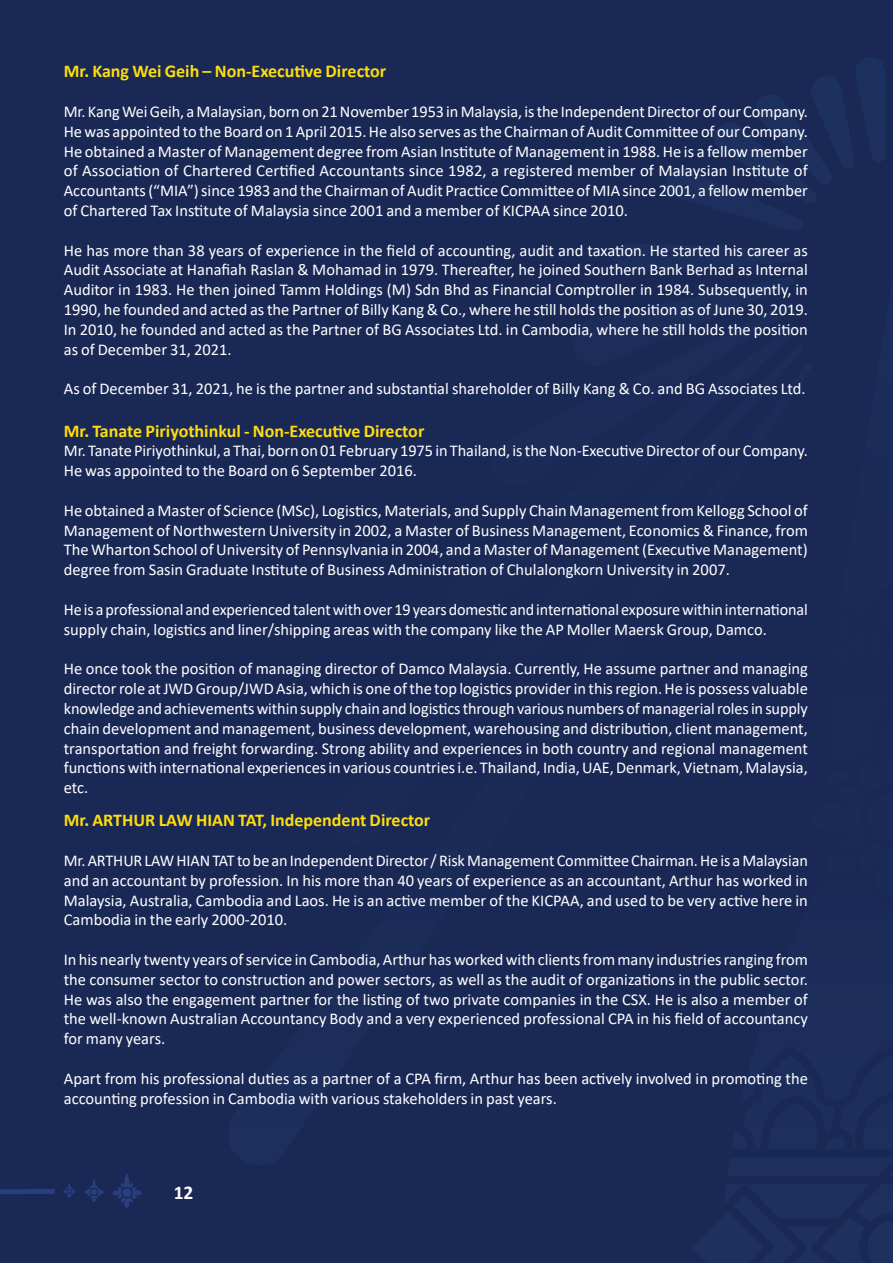
<style>
.page{position:relative;width:893px;height:1263px;background:#1a2855}
.page>*{position:absolute;margin:0;border:0;box-sizing:border-box;transform-origin:0 0}
.t1{font:700 19.5px "Calibri";color:#fff}
.t2{font:700 18px "Calibri";color:#fedd0e}
.t3{font:16.5px/19.8px "Calibri";color:#fff;text-align:justify}
</style>
<div class="page">
<svg style="left:112px;top:1173px;width:30px;height:35px"></svg>
<svg style="left:84px;top:1179px;width:20px;height:23px"></svg>
<svg style="left:0;top:1183px;width:76px;height:15px"></svg>
<svg style="left:812px;top:58px;width:73px;height:36px"></svg>
<p class="t2" style="left:64px;top:59px;width:324px">Mr. Kang Wei Geih – Non-Executive Director</p>
<p class="t3" style="left:64px;top:101px;width:746px">Mr. Kang Wei Geih, a Malaysian, born on 21 November 1953 in Malaysia, is the Independent Director of our Company.<br>He was appointed to the Board on 1 April 2015. He also serves as the Chairman of Audit Committee of our Company.<br>He obtained a Master of Management degree from Asian Institute of Management in 1988. He is a fellow member of Association of Chartered Certified Accountants since 1982, a registered member of Malaysian Institute of Accountants (“MIA”) since 1983 and the Chairman of Audit Practice Committee of MIA since 2001, a fellow member of Chartered Tax Institute of Malaysia since 2001 and a member of KICPAA since 2010.</p>
<p class="t3" style="left:64px;top:240px;width:746px">He has more than 38 years of experience in the field of accounting, audit and taxation. He started his career as Audit Associate at Hanafiah Raslan &amp; Mohamad in 1979. Thereafter, he joined Southern Bank Berhad as Internal Auditor in 1983. He then joined Tamm Holdings (M) Sdn Bhd as Financial Comptroller in 1984. Subsequently, in 1990, he founded and acted as the Partner of Billy Kang &amp; Co., where he still holds the position as of June 30, 2019.<br>In 2010, he founded and acted as the Partner of BG Associates Ltd. in Cambodia, where he still holds the position as of December 31, 2021.</p>
<p class="t3" style="left:64px;top:378px;width:743px">As of December 31, 2021, he is the partner and substantial shareholder of Billy Kang &amp; Co. and BG Associates Ltd.</p>
<p class="t2" style="left:64px;top:418px;width:362px">Mr. Tanate Piriyothinkul - Non-Executive Director</p>
<p class="t3" style="left:64px;top:441px;width:746px">Mr. Tanate Piriyothinkul, a Thai, born on 01 February 1975 in Thailand, is the Non-Executive Director of our Company.<br>He was appointed to the Board on 6 September 2016.</p>
<p class="t3" style="left:64px;top:500px;width:746px">He obtained a Master of Science (MSc), Logistics, Materials, and Supply Chain Management from Kellogg School of Management of Northwestern University in 2002, a Master of Business Management, Economics &amp; Finance, from The Wharton School of University of Pennsylvania in 2004, and a Master of Management (Executive Management) degree from Sasin Graduate Institute of Business Administration of Chulalongkorn University in 2007.</p>
<p class="t3" style="left:64px;top:599px;width:745px">He is a professional and experienced talent with over 19 years domestic and international exposure within international supply chain, logistics and liner/shipping areas with the company like the AP Moller Maersk Group, Damco.</p>
<p class="t3" style="left:64px;top:658px;width:746px">He once took the position of managing director of Damco Malaysia. Currently, He assume partner and managing director role at JWD Group/JWD Asia, which is one of the top logistics provider in this region. He is possess valuable knowledge and achievements within supply chain and logistics through various numbers of managerial roles in supply chain development and management, business development, warehousing and distribution, client management, transportation and freight forwarding. Strong ability and experiences in both country and regional management functions with international experiences in various countries i.e. Thailand, India, UAE, Denmark, Vietnam, Malaysia, etc.</p>
<p class="t2" style="left:64px;top:808px;width:368px">Mr. ARTHUR LAW HIAN TAT, Independent Director</p>
<p class="t3" style="left:64px;top:850px;width:746px">Mr. ARTHUR LAW HIAN TAT to be an Independent Director / Risk Management Committee Chairman. He is a Malaysian and an accountant by profession. In his more than 40 years of experience as an accountant, Arthur has worked in Malaysia, Australia, Cambodia and Laos. He is an active member of the KICPAA, and used to be very active here in Cambodia in the early 2000-2010.</p>
<p class="t3" style="left:64px;top:949px;width:746px">In his nearly twenty years of service in Cambodia, Arthur has worked with clients from many industries ranging from the consumer sector to construction and power sectors, as well as the audit of organizations in the public sector.<br>He was also the engagement partner for the listing of two private companies in the CSX. He is also a member of the well-known Australian Accountancy Body and a very experienced professional CPA in his field of accountancy for many years.</p>
<p class="t3" style="left:64px;top:1068px;width:746px">Apart from his professional duties as a partner of a CPA firm, Arthur has been actively involved in promoting the accounting profession in Cambodia with various stakeholders in past years.</p>
<p class="t1" style="left:174px;top:1179px;width:21px">12</p>
</div>
